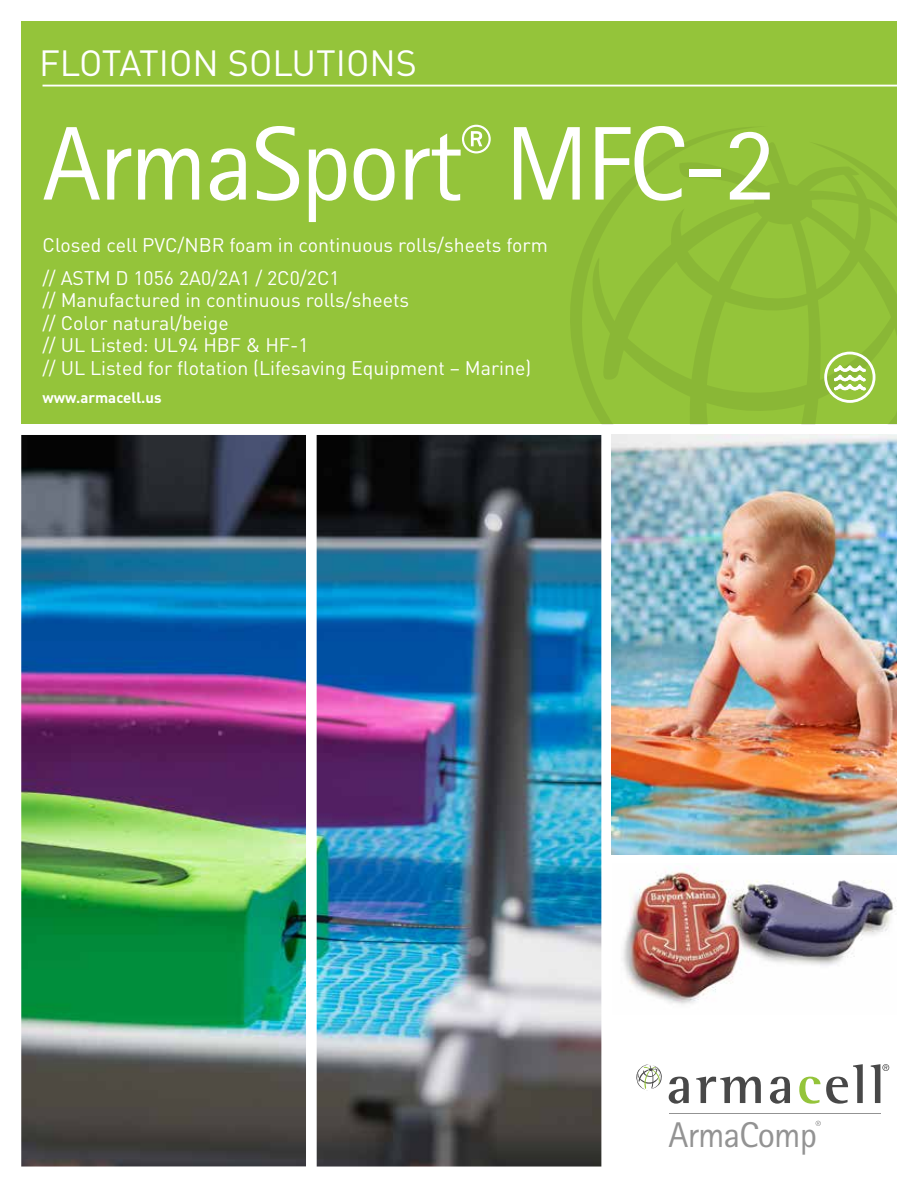
<style>
.page{position:relative;width:918px;height:1188px;background:#fff}
.page>*{position:absolute;margin:0;border:0;box-sizing:border-box;transform-origin:0 0}
.t1{font:105px "Rotis Sans Serif Pro";letter-spacing:-.02em;color:#fff}
.t2{font:36px "DIN Pro";color:#fff}
.t3{font:35.85px "Rotis Sans Serif Pro";letter-spacing:-.025em;color:#939393}
.t4{font:19.5px/22.5px "DIN Pro";color:#fff}
.t5{font:700 15px "DIN Pro";color:#fff}
</style>
<div class="page">
<div style="left:21px;top:21px;width:876px;height:403px;background:#94c43a"></div>
<svg style="left:570px;top:127px;width:182px;height:261px"></svg>
<svg style="left:584px;top:140px;width:313px;height:284px"></svg>
<hr style="left:43px;top:85px;width:855px;height:2px;background:#fff">
<svg style="left:669px;top:1077px;width:20px;height:27px"></svg>
<svg style="left:696px;top:1077px;width:65px;height:26px"></svg>
<svg style="left:770px;top:1077px;width:20px;height:27px"></svg>
<svg style="left:799px;top:1064px;width:64px;height:40px"></svg>
<svg style="left:871px;top:1064px;width:18px;height:39px"></svg>
<svg style="left:636px;top:1064px;width:26px;height:26px"></svg>
<svg style="left:816px;top:1121px;width:5px;height:5px"></svg>
<hr style="left:669px;top:1113px;width:211px;height:1px;background:#939393">
<img style="left:21px;top:435px;width:285px;height:732px">
<img style="left:317px;top:435px;width:284px;height:732px">
<img style="left:612px;top:435px;width:285px;height:420px">
<img style="left:622px;top:869px;width:274px;height:136px">
<svg style="left:824px;top:352px;width:51px;height:51px"></svg>
<h2 class="t2" style="left:39px;top:35px;width:379px">FLOTATION SOLUTIONS</h2>
<h1 class="t1" style="left:43px;top:102px;width:736px">ArmaSport<sup>®</sup> MFC-2</h1>
<p class="t4" style="left:43px;top:226px;width:507px;line-height:33px">Closed cell PVC/NBR foam in continuous rolls/sheets form // ASTM D 1056 2A0/2A1 / 2C0/2C1</p>
<p class="t4" style="left:43px;top:287px;width:490px">// Manufactured in continuous rolls/sheets<br>// Color natural/beige<br>// UL Listed: UL94 HBF &amp; HF-1<br>// UL Listed for flotation (Lifesaving Equipment – Marine)</p>
<p class="t5" style="left:43px;top:385px;width:121px">www.armacell.us</p>
<h3 class="t3" style="left:669px;top:1114px;width:150px">ArmaComp</h3>
</div>
